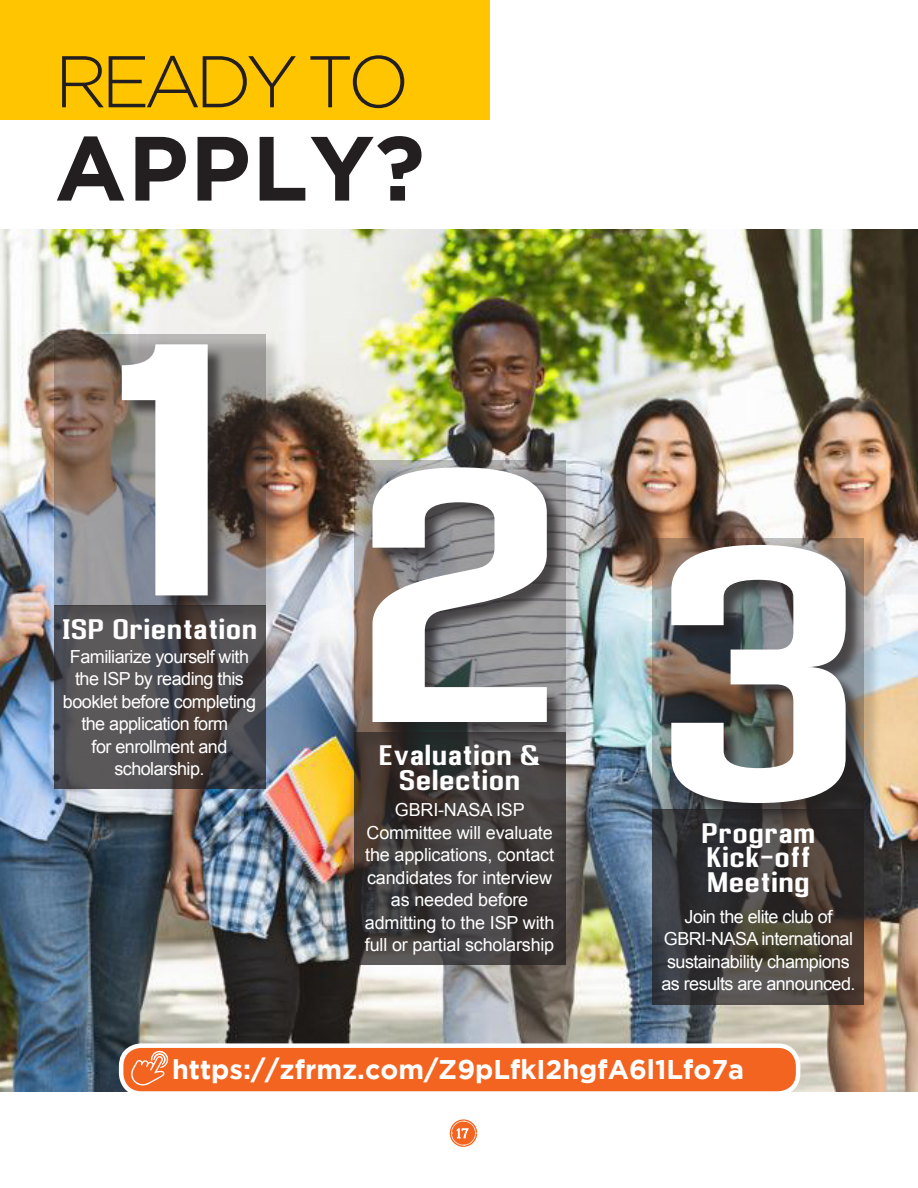
<style>
.page{position:relative;width:918px;height:1188px;background:#fff}
.page>*{position:absolute;margin:0;border:0;box-sizing:border-box;transform-origin:0 0}
.t1{font:700 334.8px "Enigmatic";color:#fff}
.t2{font:700 91.05px "Gotham";letter-spacing:.015em;color:#231f20}
.t3{font:300 73.05px "Gotham";letter-spacing:-.085em;color:#231f20}
.t4{font:700 27px "Gotham";color:#fff}
.t5{font:700 26.4px/24.6px "Enigmatic";letter-spacing:.04em;color:#fff}
.t6{font:18px/22.5px "Arial";letter-spacing:-.03em;color:#fff;text-align:center}
.t7{font:18px/22.5px "Arial";letter-spacing:-.01em;color:#fff;text-align:center}
</style>
<div class="page">
<img style="left:0;top:230px;width:918px;height:861px">
<div style="left:447px;top:1117px;width:33px;height:33px;border:3px solid #fff;border-radius:50%"></div>
<svg style="left:451px;top:1121px;width:25px;height:25px"></svg>
<svg style="left:54px;top:606px;width:211px;height:183px;background:#4d4a4d"></svg>
<svg style="left:653px;top:810px;width:211px;height:195px;background:#3d3936"></svg>
<svg style="left:354px;top:732px;width:211px;height:232px;background:#403b3a"></svg>
<div style="left:121px;top:1046px;width:677px;height:48px;background:#f36421;border-radius:20px"></div>
<div style="left:119px;top:1043px;width:681px;height:53px;border:5px solid #fff;border-radius:20px"></div>
<div style="left:0;top:0;width:490px;height:119px;background:#ffc500"></div>
<div style="left:57px;top:337px;width:226px;height:287px;background:#231f20;opacity:.75"></div>
<svg style="left:54px;top:334px;width:211px;height:272px;background:#716a68"></svg>
<div style="left:656px;top:541px;width:226px;height:287px;background:#231f20;opacity:.75"></div>
<svg style="left:653px;top:538px;width:211px;height:272px;background:#565250"></svg>
<div style="left:357px;top:464px;width:226px;height:286px;background:#231f20;opacity:.75"></div>
<svg style="left:354px;top:461px;width:211px;height:271px;background:#6b6666"></svg>
<svg style="left:131px;top:1050px;width:38px;height:36px"></svg>
<h3 class="t3" style="left:55px;top:49px;width:357px">READY TO</h3>
<h2 class="t2" style="left:55px;top:128px;width:372px">APPLY?</h2>
<h1 class="t1" style="left:62px;top:443px;width:799px">123</h1>
<h3 class="t5" style="left:62px;top:618px;width:197px">ISP Orientation</h3>
<p class="t6" style="left:63px;top:646px;width:195px">Familiarize yourself with the ISP by reading this booklet before completing the application form<br>for enrollment and scholarship.</p>
<h3 class="t5" style="left:379px;top:744px;width:162px;text-align:center">Evaluation &amp;<br>Selection</h3>
<p class="t7" style="left:365px;top:800px;width:191px">GBRI-NASA ISP<br>Committee will evaluate the applications, contact candidates for interview as needed before admitting to the ISP with full or partial scholarship</p>
<h3 class="t5" style="left:702px;top:822px;width:115px">Program<br>Kick-off<br>Meeting</h3>
<p class="t6" style="left:661px;top:906px;width:196px">Join the elite club of<br>GBRI-NASA international sustainability champions as results are announced.</p>
<h3 class="t4" style="left:172px;top:1058px;width:574px">https://zfrmz.com/Z9pLfkI2hgfA6l1Lfo7a</h3>
</div>
